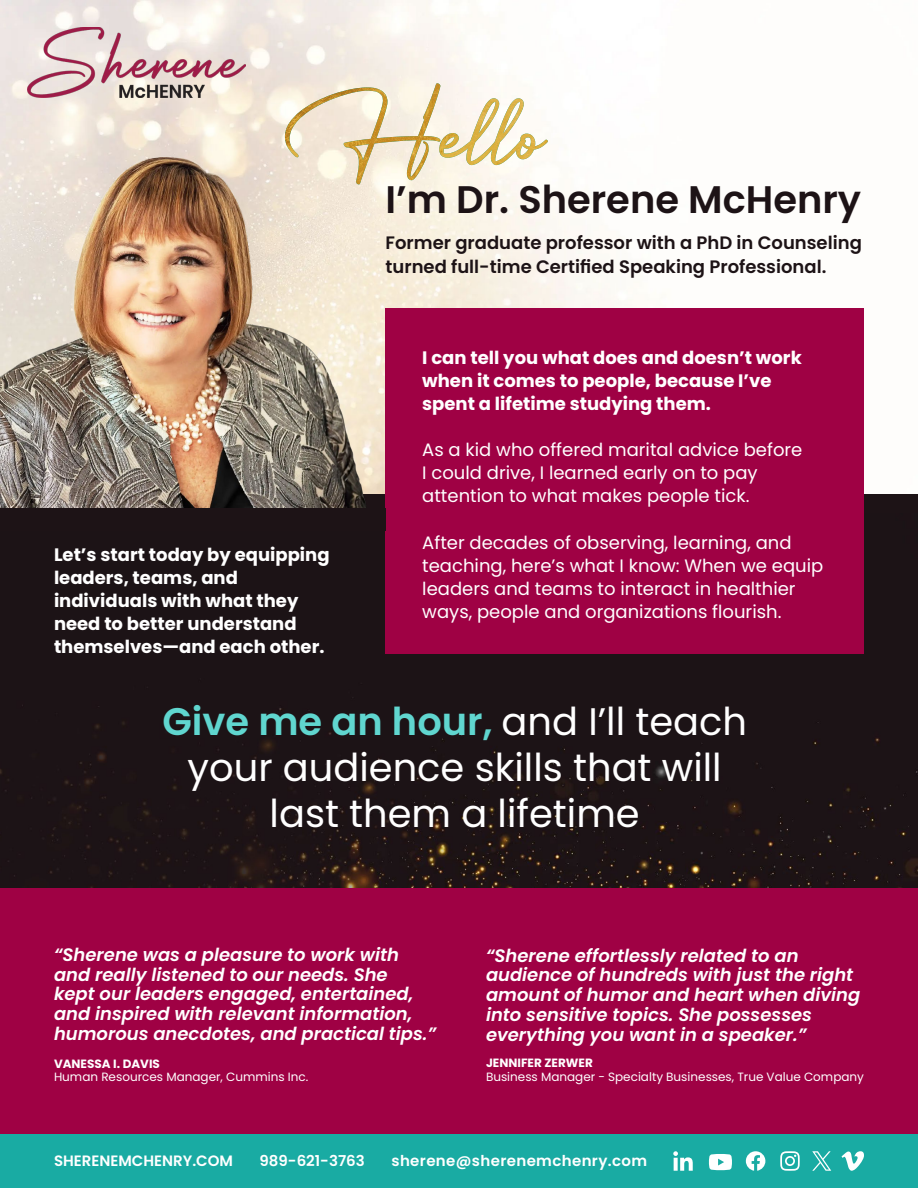
<style>
.page{position:relative;width:918px;height:1188px;background:#fff}
.page>*{position:absolute;margin:0;border:0;box-sizing:border-box;transform-origin:0 0}
.t1{font:38.4px/46px "Poppins";color:#fff;text-align:center}
.t2{font:600 38.4px "Poppins";color:#1d1316}
.t3{font:italic 600 18px/19.8px "Poppins";color:#fff}
.t4{font:18px/23.1px "Poppins";color:#fff}
.t5{font:700 18px/23.1px "Poppins";color:#fff}
.t6{font:600 18px/23.1px "Poppins";color:#1d1316}
.t7{font:600 15px "Poppins";color:#fff}
.t8{font:600 15px "Poppins";letter-spacing:.025em;color:#fff}
.t9{font:12px "Poppins";color:#fff}
.t10{font:700 12px "Poppins";color:#fff}
.s1{font-weight:600;color:#60d6cf}
</style>
<div class="page">
<div style="left:0;top:888px;width:918px;height:247px;background:#9f0144"></div>
<div style="left:0;top:513px;width:918px;height:374px;background:#1c1316"></div>
<img style="left:0;top:0;width:864px;height:493px">
<img style="left:0;top:153px;width:372px;height:355px">
<svg style="left:285px;top:83px;width:263px;height:101px"></svg>
<img style="left:285px;top:84px;width:151px;height:100px">
<div style="left:386px;top:309px;width:478px;height:345px;background:#9f0144"></div>
<div style="left:0;top:508px;width:386px;height:23px;background:#1d1316"></div>
<img style="left:27px;top:27px;width:219px;height:71px">
<div style="left:0;top:1134px;width:918px;height:54px;background:#19aba3"></div>
<svg style="left:842px;top:1151px;width:22px;height:20px"></svg>
<svg style="left:812px;top:1151px;width:19px;height:20px"></svg>
<svg style="left:780px;top:1151px;width:20px;height:20px"></svg>
<svg style="left:746px;top:1151px;width:19px;height:20px"></svg>
<svg style="left:709px;top:1154px;width:23px;height:16px"></svg>
<svg style="left:673px;top:1151px;width:20px;height:20px"></svg>
<p class="t5" style="left:54px;top:543px;width:277px">Let’s start today by equipping leaders, teams, and individuals with what they need to better understand themselves—and each other.</p>
<h1 class="t2" style="left:386px;top:177px;width:477px">I’m Dr. Sherene McHenry</h1>
<p class="t6" style="left:386px;top:232px;width:478px">Former graduate professor with a PhD in Counseling turned full-time Certified Speaking Professional.</p>
<p class="t5" style="left:422px;top:346px;width:381px">I can tell you what does and doesn’t work when it comes to people, because I’ve spent a lifetime studying them.</p>
<p class="t4" style="left:422px;top:439px;width:382px">As a kid who offered marital advice before<br>I could drive, I learned early on to pay attention to what makes people tick.</p>
<p class="t4" style="left:422px;top:531px;width:403px">After decades of observing, learning, and teaching, here’s what I know: When we equip leaders and teams to interact in healthier ways, people and organizations flourish.</p>
<h1 class="t1" style="left:162px;top:699px;width:586px"><span class="s1">Give me an hour,</span> and I’ll teach your audience skills that will last them a lifetime</h1>
<p class="t3" style="left:54px;top:945px;width:384px">“Sherene was a pleasure to work with and really listened to our needs. She<br>kept our leaders engaged, entertained, and inspired with relevant information, humorous anecdotes, and practical tips.”</p>
<p class="t10" style="left:54px;top:1057px;width:107px">VANESSA I. DAVIS</p>
<p class="t9" style="left:54px;top:1070px;width:256px">Human Resources Manager, Cummins Inc.</p>
<p class="t3" style="left:486px;top:945px;width:376px">“Sherene effortlessly related to an audience of hundreds with just the right amount of humor and heart when diving into sensitive topics. She possesses everything you want in a speaker.”</p>
<p class="t10" style="left:486px;top:1056px;width:108px">JENNIFER ZERWER</p>
<p class="t9" style="left:486px;top:1069px;width:379px">Business Manager - Specialty Businesses, True Value Company</p>
<p class="t7" style="left:54px;top:1152px;width:181px">SHERENEMCHENRY.COM</p>
<p class="t7" style="left:260px;top:1152px;width:107px">989-621-3763</p>
<p class="t8" style="left:392px;top:1152px;width:257px">sherene@sherenemchenry.com</p>
</div>
